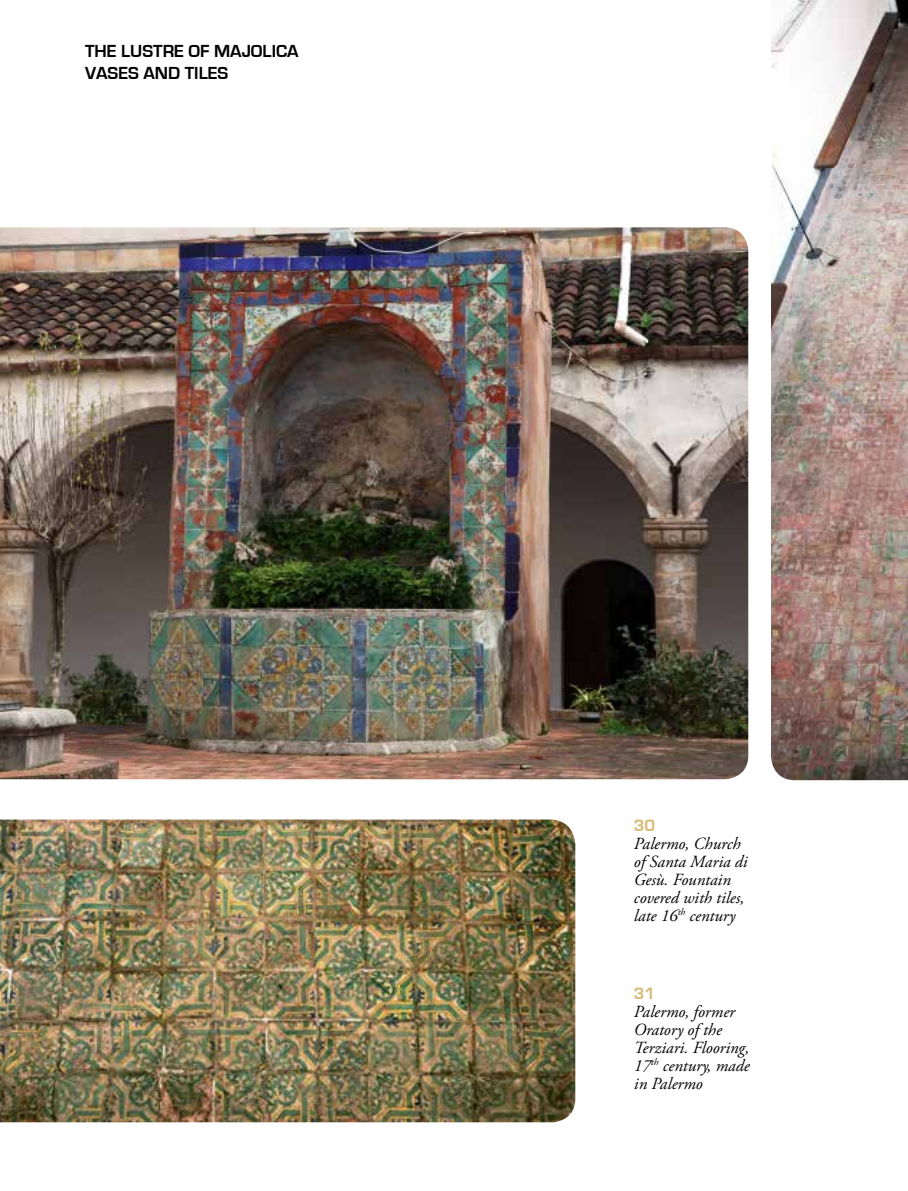
<style>
.page{position:relative;width:908px;height:1191px;background:#fff}
.page>*{position:absolute;margin:0;border:0;box-sizing:border-box;transform-origin:0 0}
.t1{font:700 18px/21.6px "Eurostile";color:#000}
.t2{font:italic 17px/18px "Adobe Garamond Pro";color:#000}
.t3{font:700 17px "Eurostile";color:#d8b973}
</style>
<div class="page">
<img style="left:0;top:227px;width:748px;height:552px">
<img style="left:0;top:819px;width:575px;height:303px">
<img style="left:771px;top:0;width:136px;height:780px">
<p class="t1" style="left:85px;top:41px;width:215px">THE LUSTRE OF MAJOLICA<br>VASES AND TILES</p>
<p class="t3" style="left:633px;top:816px;width:23px">30</p>
<p class="t2" style="left:633px;top:835px;width:115px">Palermo, Church of Santa Maria di<br>Gesù. Fountain covered with tiles, late 16<sup>th</sup> century</p>
<p class="t3" style="left:633px;top:983px;width:23px">31</p>
<p class="t2" style="left:633px;top:1002px;width:117px">Palermo, former<br>Oratory of the<br>Terziari. Flooring,<br>17<sup>th</sup> century, made in Palermo</p>
</div>
